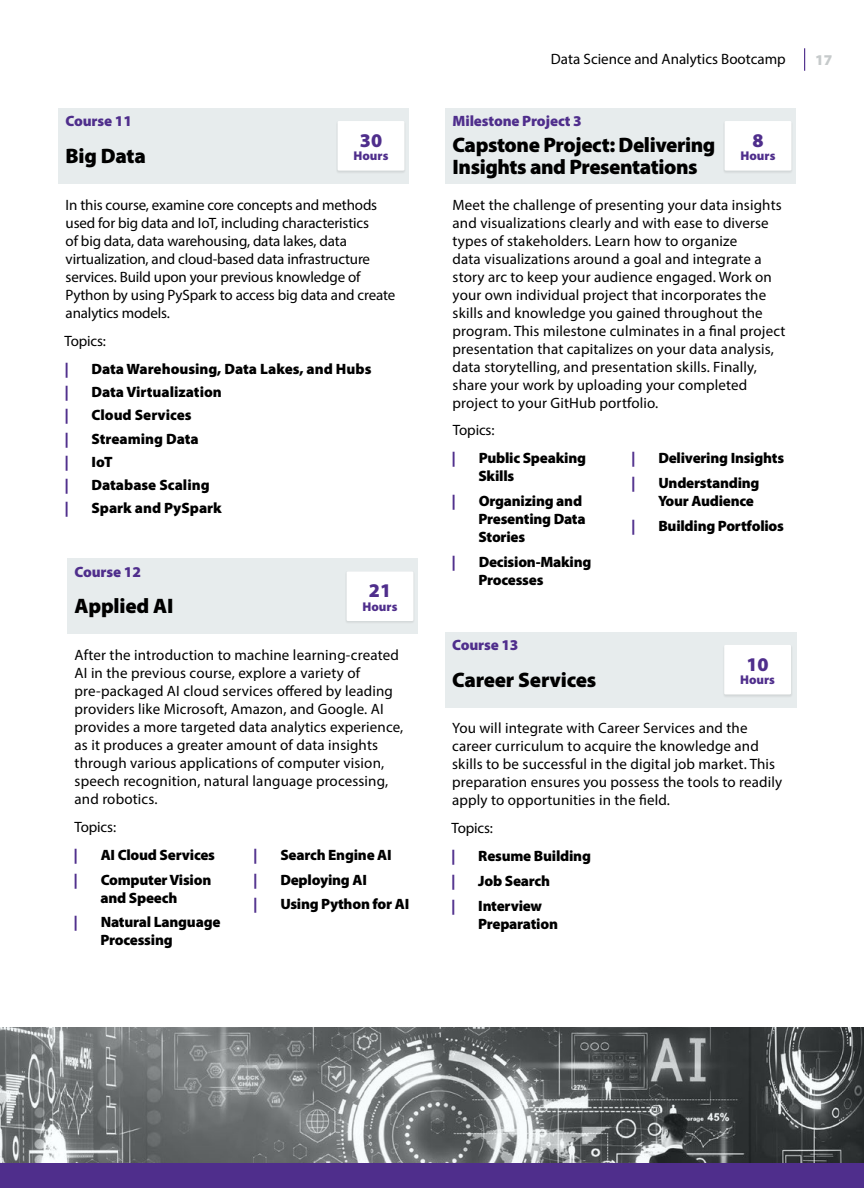
<style>
.page{position:relative;width:864px;height:1188px;background:#fff}
.page>*{position:absolute;margin:0;border:0;box-sizing:border-box;transform-origin:0 0}
.t1{font:900 21px/22.5px "Myriad Pro";letter-spacing:-.02em;color:#000}
.t2{font:900 19.5px "Myriad Pro";color:#4f2e8c}
.t3{font:15px/18px "Myriad Pro";letter-spacing:.01em;color:#000}
.t4{font:900 15px/18px "Myriad Pro";letter-spacing:-.015em;color:#000}
.t5{font:15px/18px "Myriad Pro";letter-spacing:-.01em;color:#000}
.t6{font:900 15px "Myriad Pro";letter-spacing:-.01em;color:#4f2e8c}
.t7{font:900 15px "Myriad Pro";color:#c6cacb}
.t8{font:900 12.75px "Myriad Pro";color:#4f2e8c}
</style>
<div class="page">
<div style="left:446px;top:108px;width:350px;height:76px;background:#e7eced"></div>
<div style="left:723px;top:120px;width:70px;height:54px;background:#000;opacity:.1"></div>
<div style="left:725px;top:121px;width:66px;height:50px;background:#fff"></div>
<svg style="left:0;top:1028px;width:864px;height:135px;background:#707475"></svg>
<div style="left:58px;top:108px;width:352px;height:76px;background:#e7eced"></div>
<div style="left:336px;top:120px;width:70px;height:54px;background:#000;opacity:.1"></div>
<div style="left:338px;top:121px;width:66px;height:50px;background:#fff"></div>
<div style="left:68px;top:558px;width:350px;height:76px;background:#e7eced"></div>
<div style="left:345px;top:571px;width:70px;height:53px;background:#000;opacity:.1"></div>
<div style="left:347px;top:571px;width:66px;height:50px;background:#fff"></div>
<div style="left:445px;top:632px;width:351px;height:75px;background:#e7eced"></div>
<div style="left:723px;top:644px;width:70px;height:54px;background:#dce0e1"></div>
<div style="left:724px;top:645px;width:67px;height:49px;background:#fff"></div>
<div style="left:0;top:1163px;width:864px;height:25px;background:#4f2e8c"></div>
<svg style="left:804px;top:48px;width:1px;height:23px"></svg>
<p class="t6" style="left:66px;top:111px;width:68px">Course 11</p>
<h1 class="t1" style="left:66px;top:144px;width:82px">Big Data</h1>
<h2 class="t2" style="left:360px;top:127px;width:24px">30</h2>
<p class="t8" style="left:354px;top:147px;width:36px">Hours</p>
<p class="t5" style="left:66px;top:195px;width:331px">In this course, examine core concepts and methods used for big data and IoT, including characteristics<br>of big data, data warehousing, data lakes, data virtualization, and cloud-based data infrastructure services. Build upon your previous knowledge of Python by using PySpark to access big data and create analytics models.</p>
<p class="t3" style="left:64px;top:332px;width:43px">Topics:</p>
<p class="t6" style="left:64px;top:359px;width:6px">|</p>
<p class="t4" style="left:91px;top:359px;width:281px">Data Warehousing, Data Lakes, and Hubs</p>
<p class="t6" style="left:64px;top:382px;width:6px">|</p>
<p class="t4" style="left:91px;top:383px;width:132px">Data Virtualization</p>
<p class="t6" style="left:64px;top:405px;width:6px">|</p>
<p class="t4" style="left:91px;top:406px;width:102px">Cloud Services</p>
<p class="t6" style="left:64px;top:429px;width:6px">|</p>
<p class="t4" style="left:91px;top:429px;width:109px">Streaming Data</p>
<p class="t6" style="left:64px;top:452px;width:6px">|</p>
<p class="t4" style="left:91px;top:452px;width:23px">IoT</p>
<p class="t6" style="left:64px;top:475px;width:6px">|</p>
<p class="t4" style="left:91px;top:476px;width:120px">Database Scaling</p>
<p class="t6" style="left:64px;top:498px;width:6px">|</p>
<p class="t4" style="left:91px;top:499px;width:132px">Spark and PySpark</p>
<p class="t6" style="left:75px;top:562px;width:68px">Course 12</p>
<h1 class="t1" style="left:75px;top:594px;width:100px">Applied AI</h1>
<h2 class="t2" style="left:369px;top:578px;width:24px">21</h2>
<p class="t8" style="left:363px;top:598px;width:36px">Hours</p>
<p class="t3" style="left:75px;top:646px;width:330px">After the introduction to machine learning-created AI in the previous course, explore a variety of pre-packaged AI cloud services offered by leading providers like Microsoft, Amazon, and Google. AI provides a more targeted data analytics experience, as it produces a greater amount of data insights through various applications of computer vision, speech recognition, natural language processing, and robotics.</p>
<p class="t3" style="left:75px;top:817px;width:43px">Topics:</p>
<p class="t6" style="left:73px;top:845px;width:6px">|</p>
<p class="t4" style="left:101px;top:845px;width:116px">AI Cloud Services</p>
<p class="t6" style="left:73px;top:870px;width:6px">|</p>
<p class="t4" style="left:100px;top:870px;width:112px">Computer Vision and Speech</p>
<p class="t6" style="left:73px;top:912px;width:6px">|</p>
<p class="t4" style="left:100px;top:913px;width:122px">Natural Language<br>Processing</p>
<p class="t6" style="left:253px;top:845px;width:6px">|</p>
<p class="t4" style="left:280px;top:845px;width:113px">Search Engine AI</p>
<p class="t6" style="left:253px;top:870px;width:6px">|</p>
<p class="t4" style="left:280px;top:870px;width:88px">Deploying AI</p>
<p class="t6" style="left:253px;top:894px;width:6px">|</p>
<p class="t4" style="left:280px;top:895px;width:130px">Using Python for AI</p>
<p class="t3" style="left:551px;top:50px;width:236px">Data Science and Analytics Bootcamp</p>
<p class="t7" style="left:815px;top:50px;width:19px">17</p>
<p class="t6" style="left:453px;top:111px;width:131px">Milestone Project 3</p>
<h1 class="t1" style="left:453px;top:132px;width:264px">Capstone Project: Delivering<br>Insights and Presentations</h1>
<h2 class="t2" style="left:752px;top:127px;width:13px">8</h2>
<p class="t8" style="left:741px;top:147px;width:36px">Hours</p>
<p class="t3" style="left:453px;top:195px;width:334px">Meet the challenge of presenting your data insights and visualizations clearly and with ease to diverse types of stakeholders. Learn how to organize<br>data visualizations around a goal and integrate a story arc to keep your audience engaged. Work on your own individual project that incorporates the skills and knowledge you gained throughout the program. This milestone culminates in a final project presentation that capitalizes on your data analysis, data storytelling, and presentation skills. Finally, share your work by uploading your completed project to your GitHub portfolio.</p>
<p class="t3" style="left:453px;top:421px;width:43px">Topics:</p>
<p class="t6" style="left:451px;top:448px;width:6px">|</p>
<p class="t4" style="left:478px;top:448px;width:109px">Public Speaking<br>Skills</p>
<p class="t6" style="left:451px;top:491px;width:6px">|</p>
<p class="t4" style="left:478px;top:491px;width:109px">Organizing and<br>Presenting Data<br>Stories</p>
<p class="t6" style="left:451px;top:552px;width:6px">|</p>
<p class="t4" style="left:478px;top:552px;width:115px">Decision-Making<br>Processes</p>
<p class="t6" style="left:631px;top:448px;width:6px">|</p>
<p class="t4" style="left:658px;top:448px;width:127px">Delivering Insights</p>
<p class="t6" style="left:631px;top:473px;width:6px">|</p>
<p class="t4" style="left:658px;top:473px;width:103px">Understanding<br>Your Audience</p>
<p class="t6" style="left:631px;top:516px;width:6px">|</p>
<p class="t4" style="left:658px;top:516px;width:127px">Building Portfolios</p>
<p class="t6" style="left:452px;top:635px;width:68px">Course 13</p>
<h1 class="t1" style="left:452px;top:668px;width:146px">Career Services</h1>
<h2 class="t2" style="left:746px;top:651px;width:24px">10</h2>
<p class="t8" style="left:740px;top:671px;width:36px">Hours</p>
<p class="t3" style="left:452px;top:719px;width:332px">You will integrate with Career Services and the career curriculum to acquire the knowledge and skills to be successful in the digital job market. This preparation ensures you possess the tools to readily apply to opportunities in the field.</p>
<p class="t3" style="left:451px;top:819px;width:43px">Topics:</p>
<p class="t6" style="left:451px;top:846px;width:6px">|</p>
<p class="t4" style="left:478px;top:847px;width:114px">Resume Building</p>
<p class="t6" style="left:451px;top:871px;width:6px">|</p>
<p class="t4" style="left:478px;top:872px;width:73px">Job Search</p>
<p class="t6" style="left:451px;top:896px;width:6px">|</p>
<p class="t4" style="left:478px;top:896px;width:81px">Interview<br>Preparation</p>
</div>
